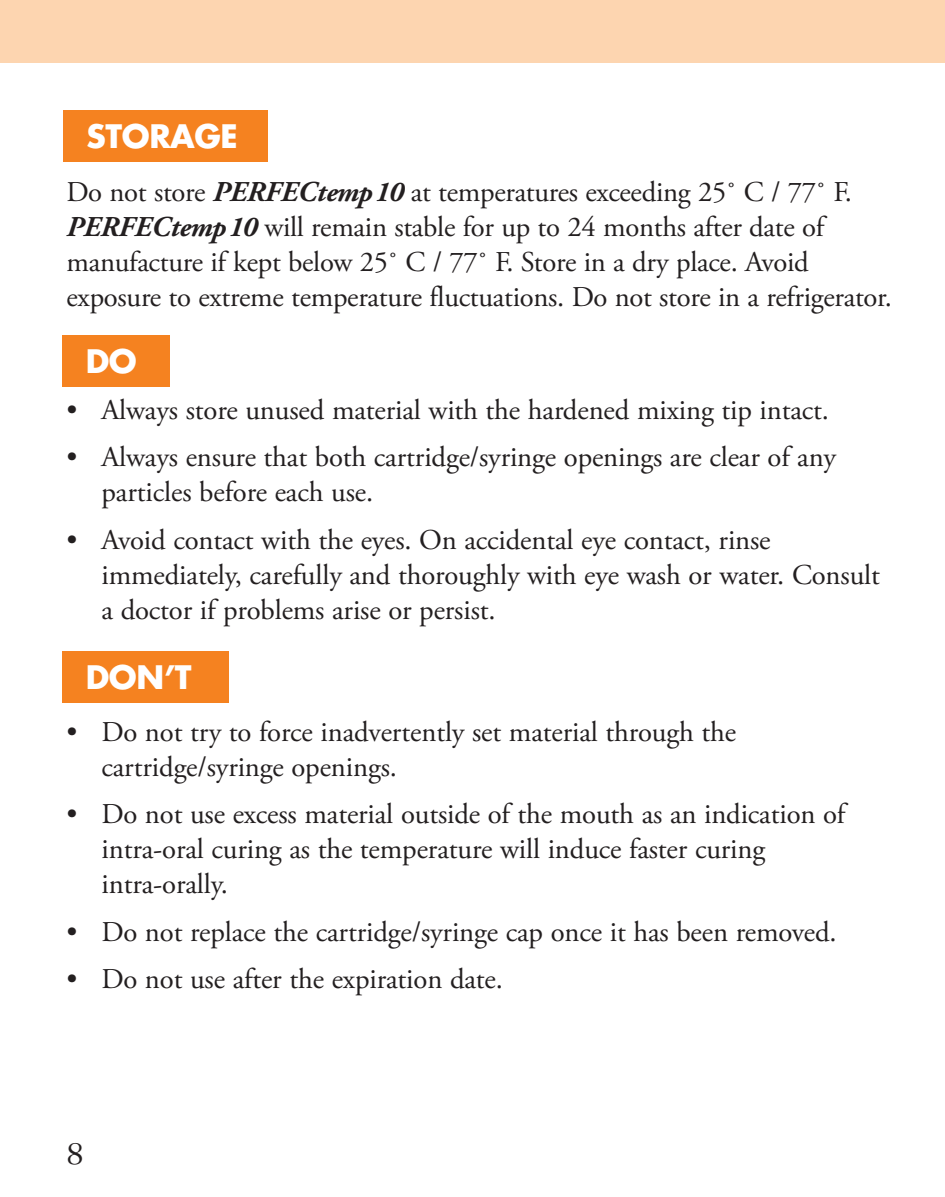
<style>
.page{position:relative;width:945px;height:1197px;background:#fff}
.page>*{position:absolute;margin:0;border:0;box-sizing:border-box;transform-origin:0 0}
.t1{font:35px "Garamond Three";color:#231f20}
.t2{font:700 31.5px "Futura";letter-spacing:-.015em;color:#fff}
.Body_sub_point{font:28.7px/35px "Adobe Garamond Pro";letter-spacing:-.005em;color:#231f20}
.Body{font:28.7px/35px "Adobe Garamond Pro";letter-spacing:-.01em;color:#231f20}
.s1{font-weight:700;font-style:italic}
</style>
<div class="page">
<div style="left:63px;top:110px;width:205px;height:52px;background:#f58220"></div>
<div style="left:0;top:0;width:945px;height:63px;background:#fdd5b0"></div>
<div style="left:62px;top:335px;width:108px;height:52px;background:#f58220"></div>
<div style="left:62px;top:651px;width:167px;height:52px;background:#f58220"></div>
<p class="t2" style="left:87px;top:115px;width:153px">STORAGE</p>
<p class="Body" style="left:67px;top:176px;width:827px">Do not store <span class="s1">PERFECtemp10</span> at temperatures exceeding 25˚ C / 77˚ F.<br><span class="s1">PERFECtemp10</span> will remain stable for up to 24 months after date of manufacture if kept below 25˚ C / 77˚ F. Store in a dry place. Avoid exposure to extreme temperature fluctuations. Do not store in a refrigerator.</p>
<p class="t2" style="left:86px;top:340px;width:53px">DO</p>
<p class="Body_sub_point" style="left:67px;top:393px;width:764px">• Always store unused material with the hardened mixing tip intact.</p>
<p class="Body_sub_point" style="left:102px;top:441px;width:736px;text-indent:-35px">• Always ensure that both cartridge/syringe openings are clear of any particles before each use.</p>
<p class="Body_sub_point" style="left:102px;top:523px;width:780px;text-indent:-35px">• Avoid contact with the eyes. On accidental eye contact, rinse immediately, carefully and thoroughly with eye wash or water. Consult a doctor if problems arise or persist.</p>
<p class="t2" style="left:86px;top:656px;width:107px">DON’T</p>
<p class="Body_sub_point" style="left:102px;top:715px;width:636px;text-indent:-35px">• Do not try to force inadvertently set material through the cartridge/syringe openings.</p>
<p class="Body_sub_point" style="left:102px;top:798px;width:745px;text-indent:-35px">• Do not use excess material outside of the mouth as an indication of intra-oral curing as the temperature will induce faster curing intra-orally.</p>
<p class="Body_sub_point" style="left:67px;top:915px;width:772px">• Do not replace the cartridge/syringe cap once it has been removed.</p>
<p class="Body_sub_point" style="left:67px;top:963px;width:438px">• Do not use after the expiration date.</p>
<p class="t1" style="left:66px;top:1134px;width:19px">8</p>
</div>
